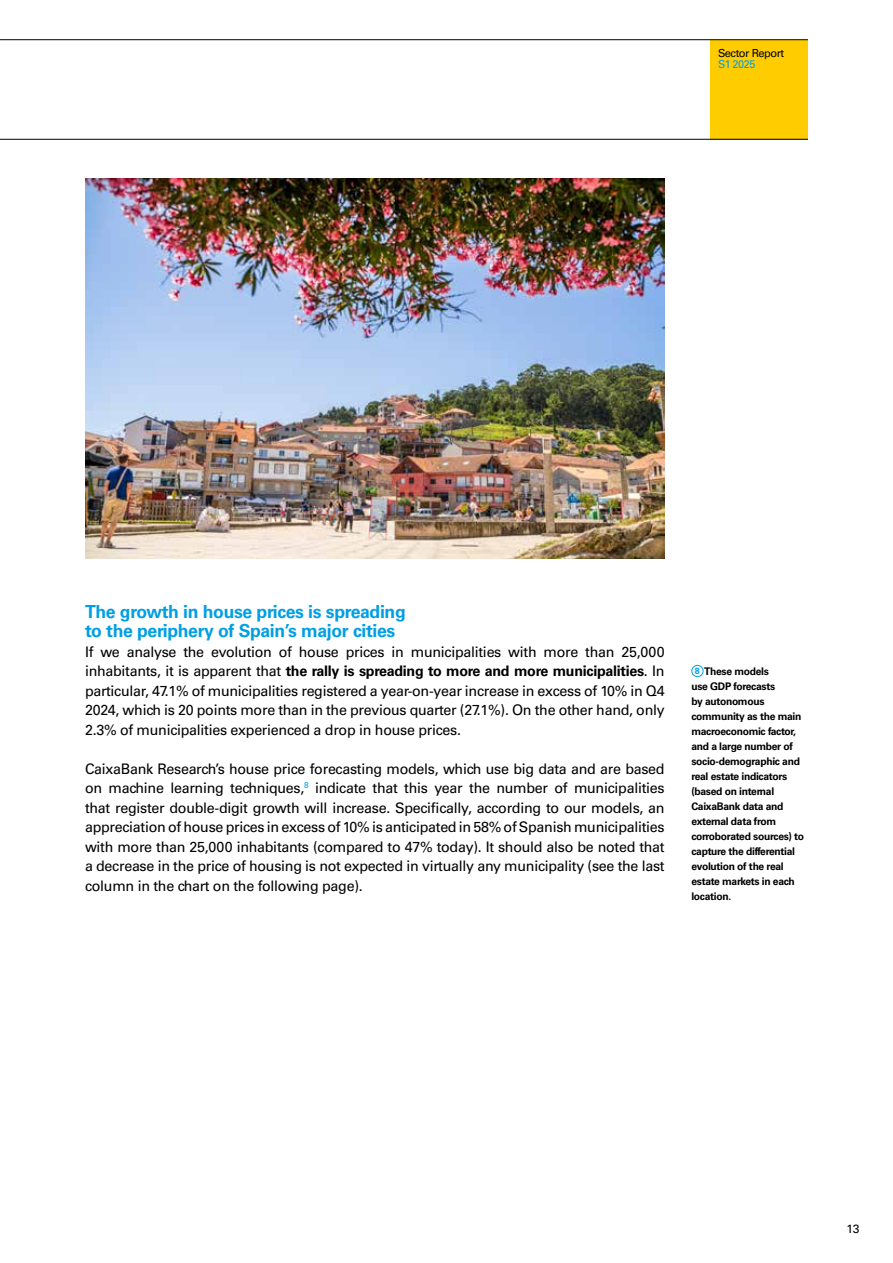
<style>
.page{position:relative;width:893px;height:1263px;background:#fff}
.page>*{position:absolute;margin:0;border:0;box-sizing:border-box;transform-origin:0 0}
.t1{font:700 18px/19.5px "Univers LT Std";letter-spacing:-.02em;color:#009fe3}
.t2{font:14.55px/19.5px "Univers LT Std";letter-spacing:-.02em;color:#000;text-align:justify}
.t3{font:12px "Univers LT Std";color:#000}
.t4{font:11.1px "Univers LT Std";letter-spacing:-.04em;color:#000}
.t5{font:11.1px "Univers LT Std";letter-spacing:-.04em;color:#009fe3}
.t6{font:700 10.5px/15px "Univers LT Std";letter-spacing:-.03em;color:#000}
.s1{font-weight:700}
.s2{font-size:9px;color:#009fe3}
</style>
<div class="page">
<div style="left:710px;top:40px;width:98px;height:100px;background:#fc0"></div>
<hr style="left:0;top:139px;width:808px;height:1px;background:#000">
<hr style="left:0;top:39px;width:808px;height:1px;background:#000">
<div style="left:691px;top:665px;width:12px;height:12px;border:1px solid #009fe3;border-radius:50%"></div>
<img style="left:85px;top:179px;width:580px;height:380px">
<p class="t4" style="left:718px;top:46px;width:68px">Sector Report</p>
<p class="t5" style="left:718px;top:58px;width:39px">S1 2025</p>
<p class="t1" style="left:85px;top:602px;width:322px">The growth in house prices is spreading to the periphery of Spain’s major cities</p>
<p class="t2" style="left:85px;top:642px;width:581px">If we analyse the evolution of house prices in municipalities with more than 25,000 inhabitants, it is apparent that <span class="s1">the rally is spreading to more and more municipalities</span>. In particular, 47.1% of municipalities registered a year-on-year increase in excess of 10% in Q4<br>2024, which is 20 points more than in the previous quarter (27.1%). On the other hand, only 2.3% of municipalities experienced a drop in house prices.</p>
<p class="t2" style="left:85px;top:759px;width:581px">CaixaBank Research’s house price forecasting models, which use big data and are based on machine learning techniques,<sup>8</sup> indicate that this year the number of municipalities that register double-digit growth will increase. Specifically, according to our models, an appreciation of house prices in excess of 10% is anticipated in 58% of Spanish municipalities with more than 25,000 inhabitants (compared to 47% today). It should also be noted that a decrease in the price of housing is not expected in virtually any municipality (see the last column in the chart on the following page).</p>
<p class="t6" style="left:691px;top:664px;width:114px;text-indent:3px"><span class="s2">8</span> These models<br>use GDP forecasts<br>by autonomous community as the main macroeconomic factor, and a large number of socio-demographic and real estate indicators (based on internal<br>CaixaBank data and external data from corroborated sources) to capture the differential evolution of the real estate markets in each location.</p>
<p class="t3" style="left:846px;top:1221px;width:15px">13</p>
</div>
